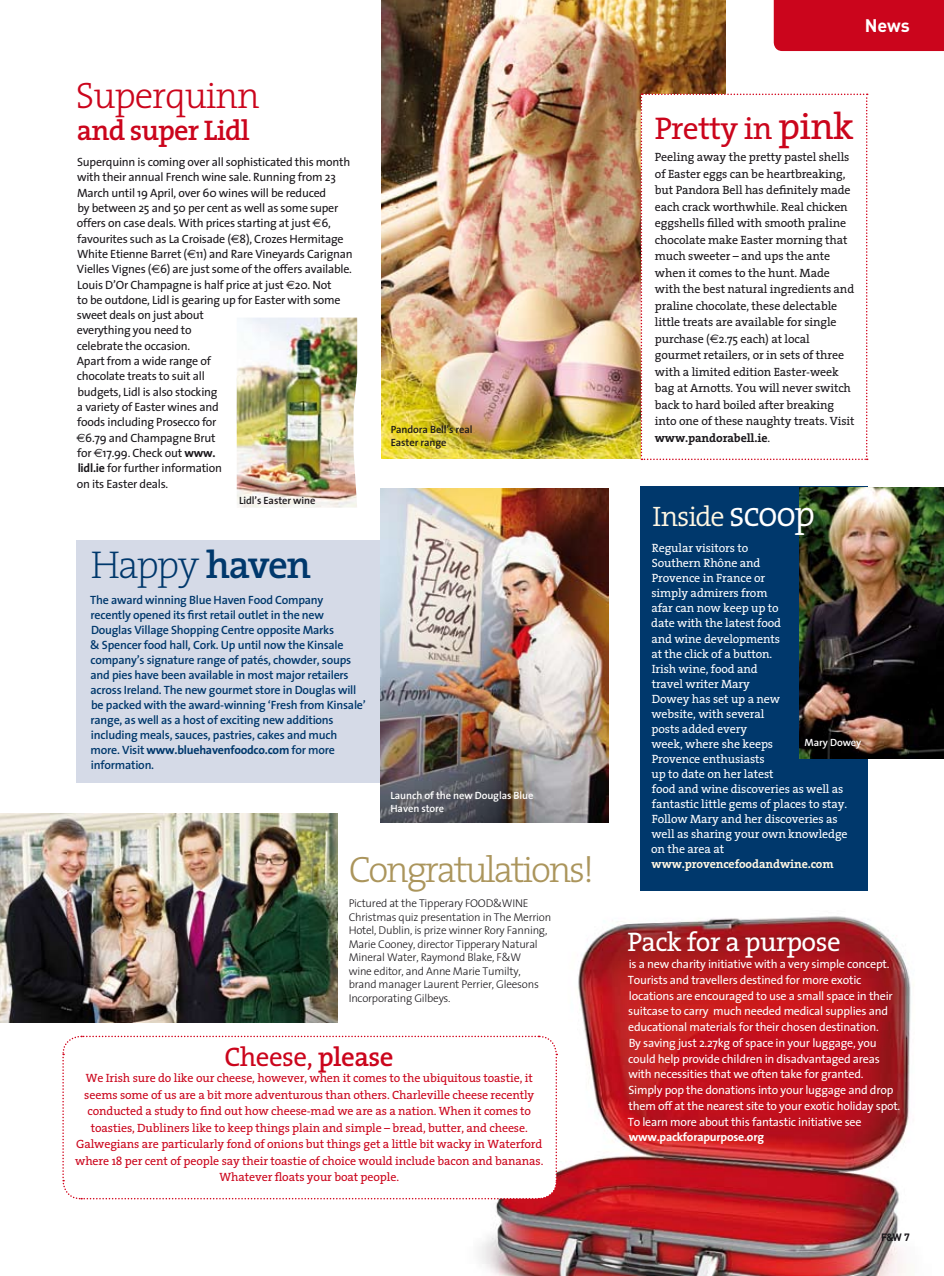
<style>
.page{position:relative;width:944px;height:1276px;background:#fff}
.page>*{position:absolute;margin:0;border:0;box-sizing:border-box;transform-origin:0 0}
.t1{font:200 39px "The Serif";letter-spacing:-.05em;color:#00386c}
.t2{font:300 36.9px "The Serif";letter-spacing:-.06em;color:#ab955c}
.t3{font:300 36.9px "The Serif";letter-spacing:-.03em;color:#cb051c}
.t4{font:31.5px "The Serif";letter-spacing:-.02em;color:#cb051c}
.t5{font:600 28.5px "The Serif";letter-spacing:-.03em;color:#cb051c}
.t6{font:300 28.2px "The Serif";letter-spacing:-.045em;color:#fff7e2}
.t7{font:27px "The Serif";letter-spacing:-.02em;color:#fff}
.t8{font:27px "The Serif";letter-spacing:-.02em;color:#cb051c}
.t9{font:18px "DIN Bold Alternate";color:#fff}
.t10{font:12px/15.3px "The Sans";letter-spacing:-.02em;color:#1a171b}
.t11{font:12px/16.5px "The Serif";letter-spacing:-.01em;color:#1a171b}
.t12{font:12px/15.8px "The Sans";letter-spacing:-.02em;color:#fff}
.t13{font:600 12px/15px "The Sans";letter-spacing:-.02em;color:#00386c}
.t14{font:12px/16.5px "The Serif";letter-spacing:-.01em;color:#cb051c;text-align:center}
.t15{font:12px/15px "The Serif";letter-spacing:-.01em;color:#fff}
.t16{font:700 12px "The Serif";letter-spacing:-.01em;color:#fff7e2}
.t17{font:700 12px "The Sans";letter-spacing:-.02em;color:#fff}
.t18{font:300 11.25px/13.5px "The Sans";letter-spacing:-.02em;color:#1a171b}
.t19{font:600 10.5px/13.5px "The Sans";letter-spacing:-.01em;color:#fff}
.t20{font:600 10.5px/13.5px "The Sans";letter-spacing:-.01em;color:#1a171b}
.t21{font:700 10.5px "DIN";color:#1a171b}
.s1{font-family:"Euro Sans"}
.s2{font-weight:700}
.s3{font-weight:600}
.s4{font-size:37.5px}
.s5{font-family:"Euro Sans";font-size:12.3px}
.s6{font-size:36px;color:#fff}
</style>
<div class="page">
<img style="left:479px;top:883px;width:432px;height:393px">
<img style="left:382px;top:0;width:343px;height:458px">
<div style="left:774px;top:0;width:170px;height:51px;background:#cb051c"></div>
<img style="left:0;top:814px;width:337px;height:208px">
<div style="left:77px;top:540px;width:518px;height:242px;background:#d5dae7"></div>
<div style="left:640px;top:486px;width:227px;height:405px;background:#00386c"></div>
<svg style="left:641px;top:94px;width:227px;height:366px"></svg>
<img style="left:381px;top:488px;width:228px;height:334px">
<img style="left:799px;top:487px;width:145px;height:271px">
<svg style="left:62px;top:1035px;width:496px;height:165px"></svg>
<img style="left:237px;top:317px;width:120px;height:191px">
<h2 class="t3" style="left:76px;top:65px;width:185px">Superquinn</h2>
<h3 class="t5" style="left:77px;top:107px;width:174px">and super Lidl</h3>
<p class="t10" style="left:77px;top:154px;width:278px">Superquinn is coming over all sophisticated this month with their annual French wine sale. Running from 23<br>March until 19 April, over 60 wines will be reduced<br>by between 25 and 50 per cent as well as some super offers on case deals. With prices starting at just <span class="s1">€</span>6, favourites such as La Croisade (<span class="s1">€</span>8), Crozes Hermitage White Etienne Barret (<span class="s1">€</span>11) and Rare Vineyards Carignan Vielles Vignes (<span class="s1">€</span>6) are just some of the offers available.<br>Louis D’Or Champagne is half price at just <span class="s1">€</span>20. Not<br>to be outdone, Lidl is gearing up for Easter with some sweet deals on just about<br>everything you need to<br>celebrate the occasion.<br>Apart from a wide range of<br>chocolate treats to suit all<br>budgets, Lidl is also stocking<br>a variety of Easter wines and<br>foods including Prosecco for<br><span class="s1">€</span>6.79 and Champagne Brut<br>for <span class="s1">€</span>17.99. Check out <span class="s2">www.<br>lidl.ie</span> for further information<br>on its Easter deals.</p>
<p class="t20" style="left:239px;top:493px;width:78px">Lidl’s Easter wine</p>
<h1 class="t1" style="left:91px;top:533px;width:222px">Happy <span class="s3">haven</span></h1>
<p class="t13" style="left:90px;top:592px;width:277px">The award winning Blue Haven Food Company recently opened its first retail outlet in the new Douglas Village Shopping Centre opposite Marks<br>&amp; Spencer food hall, Cork. Up until now the Kinsale company’s signature range of patés, chowder, soups and pies have been available in most major retailers across Ireland. The new gourmet store in Douglas will be packed with the award-winning ‘Fresh from Kinsale’ range, as well as a host of exciting new additions including meals, sauces, pastries, cakes and much more. Visit <span class="s2">www.bluehavenfoodco.com</span> for more information.</p>
<p class="t20" style="left:391px;top:422px;width:83px">Pandora Bell’s real<br>Easter range</p>
<p class="t19" style="left:390px;top:788px;width:144px">Launch of the new Douglas Blue<br>Haven store</p>
<h2 class="t2" style="left:349px;top:839px;width:247px">Congratulations!</h2>
<p class="t18" style="left:349px;top:896px;width:204px">Pictured at the Tipperary FOOD&amp;WINE Christmas quiz presentation in The Merrion Hotel, Dublin, is prize winner Rory Fanning, Marie Cooney, director Tipperary Natural Mineral Water, Raymond Blake, F&amp;W<br>wine editor, and Anne Marie Tumilty, brand manager Laurent Perrier, Gleesons Incorporating Gilbeys.</p>
<h3 class="t8" style="left:224px;top:1034px;width:171px">Cheese, <span class="s3">please</span></h3>
<p class="t14" style="left:75px;top:1069px;width:470px">We Irish sure do like our cheese, however, when it comes to the ubiquitous toastie, it seems some of us are a bit more adventurous than others. Charleville cheese recently conducted a study to find out how cheese-mad we are as a nation. When it comes to toasties, Dubliners like to keep things plain and simple – bread, butter, and cheese.<br>Galwegians are particularly fond of onions but things get a little bit wacky in Waterford where 18 per cent of people say their toastie of choice would include bacon and bananas.<br>Whatever floats your boat people.</p>
<h3 class="t9" style="left:865px;top:13px;width:47px">News</h3>
<h3 class="t4" style="left:655px;top:102px;width:200px">Pretty in <span class="s4">pink</span></h3>
<p class="t11" style="left:655px;top:148px;width:201px">Peeling away the pretty pastel shells of Easter eggs can be heartbreaking, but Pandora Bell has definitely made each crack worthwhile. Real chicken eggshells filled with smooth praline chocolate make Easter morning that much sweeter – and ups the ante when it comes to the hunt. Made with the best natural ingredients and praline chocolate, these delectable little treats are available for single purchase (<span class="s5">€</span>2.75 each) at local gourmet retailers, or in sets of three with a limited edition Easter-week bag at Arnotts. You will never switch back to hard boiled after breaking into one of these naughty treats. Visit <span class="s2">www.pandorabell.ie</span>.</p>
<h3 class="t6" style="left:652px;top:493px;width:164px">Inside <span class="s6">scoop</span></h3>
<p class="t15" style="left:651px;top:540px;width:198px">Regular visitors to<br>Southern Rhône and<br>Provence in France or<br>simply admirers from<br>afar can now keep up to<br>date with the latest food<br>and wine developments<br>at the click of a button.<br>Irish wine, food and<br>travel writer Mary<br>Dowey has set up a new<br>website, with several<br>posts added every<br>week, where she keeps<br>Provence enthusiasts<br>up to date on her latest<br>food and wine discoveries as well as fantastic little gems of places to stay.<br>Follow Mary and her discoveries as well as sharing your own knowledge on the area at</p>
<p class="t16" style="left:652px;top:853px;width:184px">www.provencefoodandwine.com</p>
<p class="t19" style="left:805px;top:735px;width:58px">Mary Dowey</p>
<h3 class="t7" style="left:627px;top:919px;width:215px">Pack for a purpose</h3>
<p class="t12" style="left:628px;top:955px;width:274px">is a new charity initiative with a very simple concept.<br>Tourists and travellers destined for more exotic locations are encouraged to use a small space in their suitcase to carry much needed medical supplies and educational materials for their chosen destination.<br>By saving just 2.27kg of space in your luggage, you could help provide children in disadvantaged areas with necessities that we often take for granted.<br>Simply pop the donations into your luggage and drop them off at the nearest site to your exotic holiday spot.<br>To learn more about this fantastic initiative see</p>
<p class="t17" style="left:629px;top:1127px;width:137px">www.packforapurpose.org</p>
<p class="t21" style="left:881px;top:1230px;width:30px">F&amp;W 7</p>
</div>
